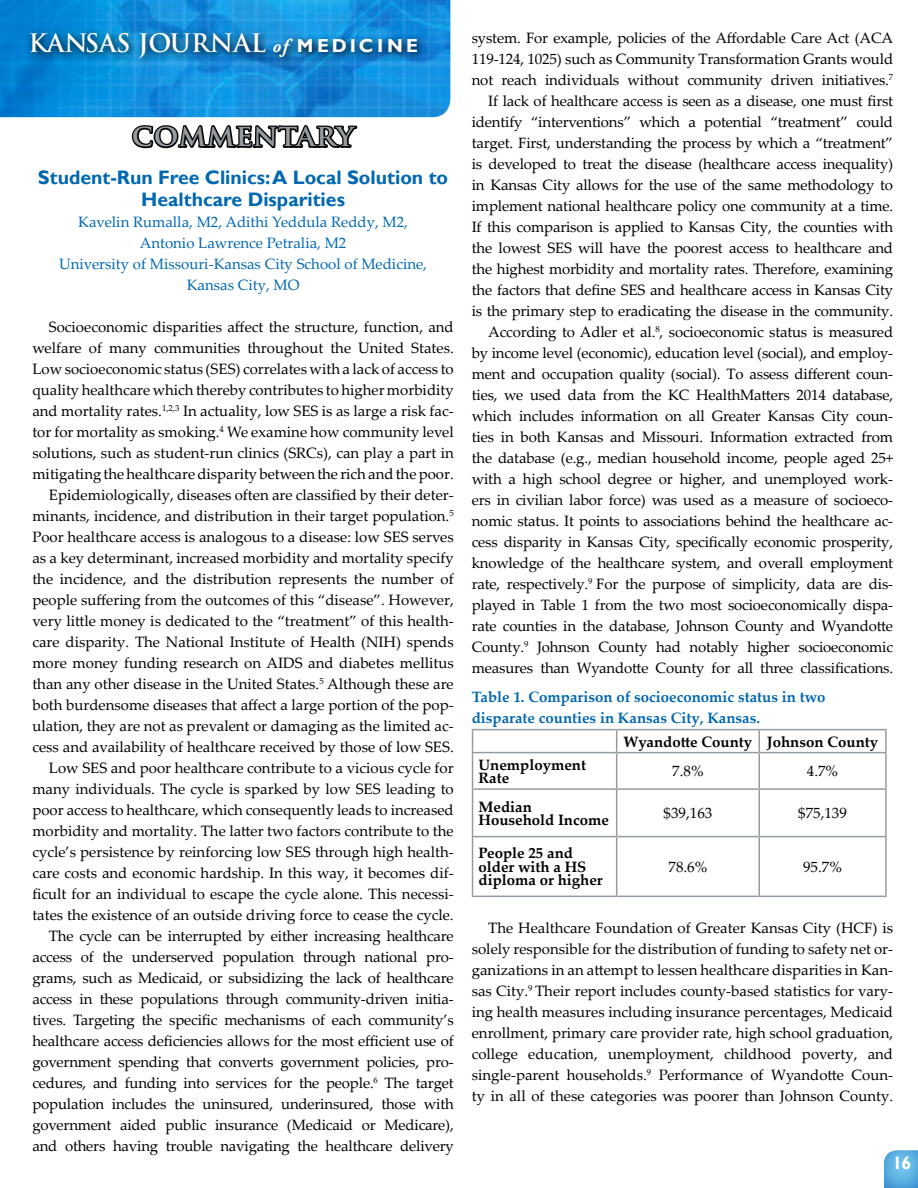
<style>
.page{position:relative;width:918px;height:1188px;background:#fff}
.page>*{position:absolute;margin:0;border:0;box-sizing:border-box;transform-origin:0 0}
.t1{font:700 30px "Trajan Pro";letter-spacing:.02em;color:#949ca1}
.t2{font:700 24.9px "Trajan Pro";color:#fff}
.t3{font:700 19.5px/22.5px "Gill Sans";color:#0067b1;text-align:center}
.t4{font:700 18px "Gill Sans";color:#fff}
.t5{font:15px/21px "Palatino Linotype";letter-spacing:-.005em;color:#000;text-align:justify}
.t6{font:15px "Palatino Linotype";color:#0067b1}
.t7{font:700 15px/13.5px "Palatino Linotype";color:#000}
.t8{font:700 15px "Palatino Linotype";color:#0067b1}
.s1{font-family:"Adobe Garamond Pro";font-style:italic;font-size:18.75px}
.s2{font-family:"Gill Sans";font-size:18.75px}
</style>
<div class="page">
<img style="left:0;top:0;width:450px;height:117px">
<svg style="left:26px;top:27px;width:402px;height:41px;background:#0978bc"></svg>
<svg style="left:130px;top:0;width:229px;height:149px;background:#318cc5"></svg>
<svg style="left:473px;top:730px;width:412px;height:106px"></svg>
<hr style="left:472px;top:836px;width:145px;height:1px;background:#949ca1">
<hr style="left:472px;top:837px;width:1px;height:59px;background:#949ca1">
<hr style="left:617px;top:836px;width:142px;height:1px;background:#949ca1">
<hr style="left:759px;top:836px;width:128px;height:1px;background:#949ca1">
<hr style="left:758px;top:837px;width:2px;height:59px;background:#949ca1">
<hr style="left:885px;top:837px;width:2px;height:59px;background:#949ca1">
<hr style="left:472px;top:896px;width:145px;height:1px;background:#949ca1">
<hr style="left:617px;top:896px;width:142px;height:1px;background:#949ca1">
<hr style="left:759px;top:896px;width:128px;height:1px;background:#949ca1">
<hr style="left:472px;top:729px;width:145px;height:1px;background:#949ca1">
<svg style="left:472px;top:730px;width:1px;height:22px"></svg>
<hr style="left:617px;top:729px;width:142px;height:1px;background:#949ca1">
<svg style="left:616px;top:730px;width:1px;height:22px"></svg>
<hr style="left:759px;top:729px;width:128px;height:1px;background:#949ca1">
<hr style="left:758px;top:730px;width:2px;height:22px;background:#949ca1">
<hr style="left:885px;top:730px;width:2px;height:22px;background:#949ca1">
<hr style="left:472px;top:752px;width:145px;height:1px;background:#949ca1">
<hr style="left:472px;top:753px;width:1px;height:35px;background:#949ca1">
<hr style="left:617px;top:752px;width:142px;height:1px;background:#949ca1">
<hr style="left:616px;top:753px;width:1px;height:35px;background:#949ca1">
<hr style="left:759px;top:752px;width:128px;height:1px;background:#949ca1">
<hr style="left:758px;top:753px;width:2px;height:35px;background:#949ca1">
<hr style="left:885px;top:753px;width:2px;height:35px;background:#949ca1">
<hr style="left:472px;top:788px;width:145px;height:2px;background:#949ca1">
<hr style="left:472px;top:790px;width:1px;height:46px;background:#949ca1">
<hr style="left:617px;top:788px;width:142px;height:2px;background:#949ca1">
<hr style="left:616px;top:790px;width:1px;height:46px;background:#949ca1">
<hr style="left:759px;top:788px;width:128px;height:2px;background:#949ca1">
<hr style="left:758px;top:790px;width:2px;height:46px;background:#949ca1">
<hr style="left:885px;top:790px;width:2px;height:46px;background:#949ca1">
<hr style="left:616px;top:837px;width:1px;height:59px;background:#949ca1">
<svg style="left:884px;top:1150px;width:34px;height:38px"></svg>
<p class="t2" style="left:28px;top:28px;width:391px">KANSAS JOURNAL <span class="s1">of</span> <span class="s2">M EDIC I N E</span></p>
<p class="t1" style="left:132px;top:117px;width:224px">commentary</p>
<p class="t3" style="left:38px;top:166px;width:412px">Student-Run Free Clinics: A Local Solution to<br>Healthcare Disparities</p>
<p class="t6" style="left:78px;top:212px;width:331px">Kavelin Rumalla, M2, Adithi Yeddula Reddy, M2,</p>
<p class="t6" style="left:140px;top:233px;width:208px">Antonio Lawrence Petralia, M2</p>
<p class="t6" style="left:59px;top:254px;width:369px">University of Missouri-Kansas City School of Medicine,</p>
<p class="t6" style="left:187px;top:275px;width:114px">Kansas City, MO</p>
<p class="t5" style="left:32px;top:316px;width:423px;text-indent:17px">Socioeconomic disparities affect the structure, function, and welfare of many communities throughout the United States.<br>Low socioeconomic status (SES) correlates with a lack of access to quality healthcare which thereby contributes to higher morbidity and mortality rates.<sup>1,2,3</sup> In actuality, low SES is as large a risk fac&shy;tor for mortality as smoking.<sup>4</sup> We examine how community level solutions, such as student-run clinics (SRCs), can play a part in mitigating the healthcare disparity between the rich and the poor.</p>
<p class="t5" style="left:32px;top:484px;width:423px;text-indent:17px">Epidemiologically, diseases often are classified by their deter&shy;minants, incidence, and distribution in their target population.<sup>5<br></sup>Poor healthcare access is analogous to a disease: low SES serves as a key determinant, increased morbidity and mortality specify the incidence, and the distribution represents the number of people suffering from the outcomes of this “disease”. However, very little money is dedicated to the “treatment” of this health&shy;care disparity. The National Institute of Health (NIH) spends more money funding research on AIDS and diabetes mellitus than any other disease in the United States.<sup>5</sup> Although these are both burdensome diseases that affect a large portion of the pop&shy;ulation, they are not as prevalent or damaging as the limited ac&shy;cess and availability of healthcare received by those of low SES.</p>
<p class="t5" style="left:32px;top:757px;width:423px;text-indent:17px">Low SES and poor healthcare contribute to a vicious cycle for many individuals. The cycle is sparked by low SES leading to poor access to healthcare, which consequently leads to increased morbidity and mortality. The latter two factors contribute to the cycle’s persistence by reinforcing low SES through high health&shy;care costs and economic hardship. In this way, it becomes dif&shy;ficult for an individual to escape the cycle alone. This necessi&shy;tates the existence of an outside driving force to cease the cycle.</p>
<p class="t5" style="left:32px;top:925px;width:423px;text-indent:17px">The cycle can be interrupted by either increasing healthcare access of the underserved population through national pro&shy;grams, such as Medicaid, or subsidizing the lack of healthcare access in these populations through community-driven initia&shy;tives. Targeting the specific mechanisms of each community’s healthcare access deficiencies allows for the most efficient use of government spending that converts government policies, pro&shy;cedures, and funding into services for the people.<sup>6</sup> The target population includes the uninsured, underinsured, those with government aided public insurance (Medicaid or Medicare), and others having trouble navigating the healthcare delivery</p>
<p class="t5" style="left:472px;top:27px;width:423px">system. For example, policies of the Affordable Care Act (ACA 119-124, 1025) such as Community Transformation Grants would not reach individuals without community driven initiatives.<sup>7</sup></p>
<p class="t5" style="left:472px;top:90px;width:423px;text-indent:17px">If lack of healthcare access is seen as a disease, one must first identify “interventions” which a potential “treatment” could target. First, understanding the process by which a “treatment” is developed to treat the disease (healthcare access inequality) in Kansas City allows for the use of the same methodology to implement national healthcare policy one community at a time.<br>If this comparison is applied to Kansas City, the counties with the lowest SES will have the poorest access to healthcare and the highest morbidity and mortality rates. Therefore, examining the factors that define SES and healthcare access in Kansas City is the primary step to eradicating the disease in the community.</p>
<p class="t5" style="left:472px;top:321px;width:423px;text-indent:17px">According to Adler et al.<sup>8</sup>, socioeconomic status is measured by income level (economic), education level (social), and employ&shy;ment and occupation quality (social). To assess different coun&shy;ties, we used data from the KC HealthMatters 2014 database, which includes information on all Greater Kansas City coun&shy;ties in both Kansas and Missouri. Information extracted from the database (e.g., median household income, people aged 25+ with a high school degree or higher, and unemployed work&shy;ers in civilian labor force) was used as a measure of socioeco&shy;nomic status. It points to associations behind the healthcare ac&shy;cess disparity in Kansas City, specifically economic prosperity, knowledge of the healthcare system, and overall employment rate, respectively.<sup>9</sup> For the purpose of simplicity, data are dis&shy;played in Table 1 from the two most socioeconomically dispa&shy;rate counties in the database, Johnson County and Wyandotte County.<sup>9</sup> Johnson County had notably higher socioeconomic measures than Wyandotte County for all three classifications.</p>
<p class="t8" style="left:472px;top:686px;width:355px">Table 1. Comparison of socioeconomic status in two</p>
<p class="t8" style="left:472px;top:707px;width:290px">disparate counties in Kansas City, Kansas.</p>
<p class="t7" style="left:624px;top:734px;width:130px">Wyandotte County</p>
<p class="t7" style="left:767px;top:734px;width:113px">Johnson County</p>
<p class="t7" style="left:479px;top:757px;width:109px">Unemployment<br>Rate</p>
<p class="t5" style="left:672px;top:760px;width:33px">7.8%</p>
<p class="t5" style="left:807px;top:760px;width:33px">4.7%</p>
<p class="t7" style="left:479px;top:799px;width:55px">Median</p>
<p class="t7" style="left:479px;top:813px;width:132px">Household Income</p>
<p class="t5" style="left:664px;top:802px;width:50px">$39,163</p>
<p class="t5" style="left:798px;top:802px;width:50px">$75,139</p>
<p class="t7" style="left:479px;top:846px;width:126px">People 25 and older with a HS diploma or higher</p>
<p class="t5" style="left:669px;top:856px;width:40px">78.6%</p>
<p class="t5" style="left:803px;top:856px;width:40px">95.7%</p>
<p class="t5" style="left:472px;top:917px;width:423px;text-indent:17px">The Healthcare Foundation of Greater Kansas City (HCF) is solely responsible for the distribution of funding to safety net or&shy;ganizations in an attempt to lessen healthcare disparities in Kan&shy;sas City.<sup>9</sup> Their report includes county-based statistics for vary&shy;ing health measures including insurance percentages, Medicaid enrollment, primary care provider rate, high school graduation, college education, unemployment, childhood poverty, and single-parent households.<sup>9</sup> Performance of Wyandotte Coun&shy;ty in all of these categories was poorer than Johnson County.</p>
<p class="t4" style="left:892px;top:1152px;width:20px">16</p>
</div>
